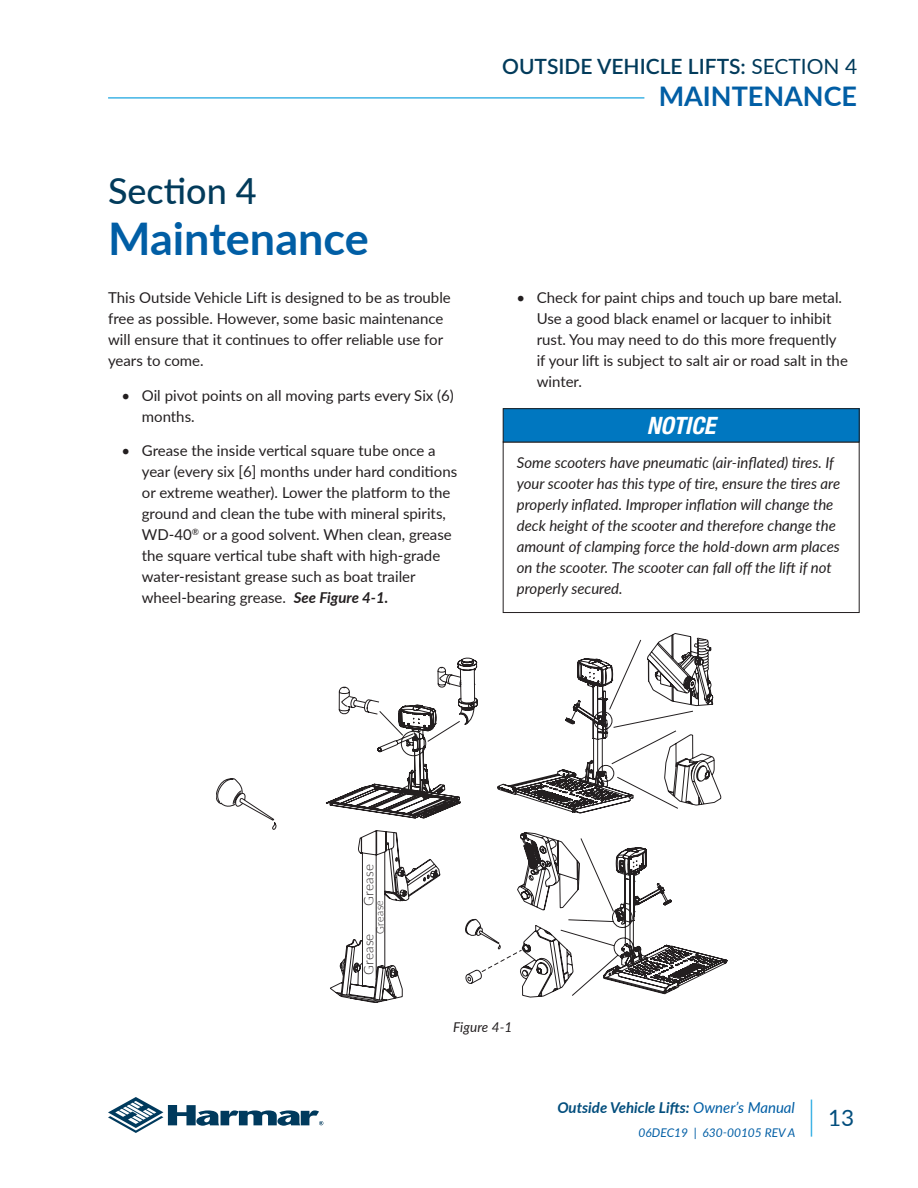
<style>
.page{position:relative;width:918px;height:1188px;background:#fff}
.page>*{position:absolute;margin:0;border:0;box-sizing:border-box;transform-origin:0 0}
.Section_Header_-_Sta{font:700 45px "Lato";color:#015ea5}
.Section_Number_-_Sta{font:500 36px "Lato";color:#023b5b}
.t1{font:700 27px "Lato";color:#015ea5}
.Notice_Heading{font:italic 700 condensed 24px "Helvetica Neue LT Std";color:#fff}
.t2{font:22.5px "Lato";color:#034e7d}
.t3{font:600 21px "Lato";color:#023b5b}
.Body{font:15px/21px "Lato";color:#231f20}
.Notice_Text{font:italic 15px/21px "Lato";color:#231f20}
.t4{font:italic 700 15px "Lato";color:#034e7d}
.t5{font:300 13.5px "Lato";letter-spacing:.015em;color:#231f20}
.Figure_Number{font:italic 13.5px "Lato";letter-spacing:.01em;color:#231f20}
.t6{font:italic 12px "Lato";color:#015ea5}
.t7{font:300 10.8px "Lato";color:#231f20}
.s1{font-weight:700;font-style:italic}
.s2{font-weight:400}
.s3{font-weight:400;color:#015ea5}
</style>
<div class="page">
<svg style="left:108px;top:1097px;width:215px;height:36px"></svg>
<hr style="left:811px;top:1100px;width:1px;height:37px;background:#41b4e5">
<hr style="left:108px;top:97px;width:536px;height:2px;background:#41b4e5">
<div style="left:503px;top:442px;width:356px;height:171px;border:1px solid #231f20"></div>
<div style="left:503px;top:409px;width:356px;height:33px;background:#0077c0"></div>
<div style="left:503px;top:408px;width:356px;height:34px;border:1px solid #231f20"></div>
<svg style="left:216px;top:633px;width:496px;height:370px"></svg>
<svg style="left:398px;top:693px;width:330px;height:304px"></svg>
<p class="Section_Number_-_Sta" style="left:108px;top:165px;width:150px">Section 4</p>
<p class="Section_Header_-_Sta" style="left:108px;top:206px;width:262px">Maintenance</p>
<p class="Body" style="left:108px;top:287px;width:344px">This Outside Vehicle Lift is designed to be as trouble free as possible. However, some basic maintenance will ensure that it continues to offer reliable use for years to come.</p>
<p class="Body" style="left:142px;top:384px;width:314px;text-indent:-20px">• Oil pivot points on all moving parts every Six (6) months.</p>
<p class="Body" style="left:142px;top:440px;width:317px;text-indent:-20px">• Grease the inside vertical square tube once a year (every six [6] months under hard conditions or extreme weather). Lower the platform to the ground and clean the tube with mineral spirits, WD-40<sup>®</sup> or a good solvent. When clean, grease the square vertical tube shaft with high-grade water-resistant grease such as boat trailer wheel-bearing grease. <span class="s1">See Figure 4-1.</span></p>
<h3 class="t3" style="left:502px;top:51px;width:357px">OUTSIDE VEHICLE LIFTS: <span class="s2">SECTION 4</span></h3>
<h3 class="t1" style="left:659px;top:76px;width:200px">MAINTENANCE</h3>
<p class="Body" style="left:537px;top:287px;width:313px;text-indent:-20px">• Check for paint chips and touch up bare metal.<br>Use a good black enamel or lacquer to inhibit rust. You may need to do this more frequently if your lift is subject to salt air or road salt in the winter.</p>
<p class="Notice_Heading" style="left:647px;top:411px;width:70px">NOTICE</p>
<p class="Notice_Text" style="left:517px;top:451px;width:325px">Some scooters have pneumatic (air-inflated) tires. If your scooter has this type of tire, ensure the tires are properly inflated. Improper inflation will change the deck height of the scooter and therefore change the amount of clamping force the hold-down arm places on the scooter. The scooter can fall off the lift if not properly secured.</p>
<p class="t5" style="left:359px;top:906px;width:43px;rotate:-90deg">Grease</p>
<p class="t5" style="left:359px;top:975px;width:43px;rotate:-90deg">Grease</p>
<p class="t7" style="left:373px;top:934px;width:35px;rotate:-92deg">Grease</p>
<p class="Figure_Number" style="left:453px;top:1017px;width:61px">Figure 4-1</p>
<p class="t4" style="left:557px;top:1096px;width:239px">Outside Vehicle Lifts: <span class="s3">Owner’s Manual</span></p>
<p class="t6" style="left:639px;top:1124px;width:158px">06DEC19 | 630-00105 REV A</p>
<h3 class="t2" style="left:828px;top:1101px;width:28px">13</h3>
</div>
